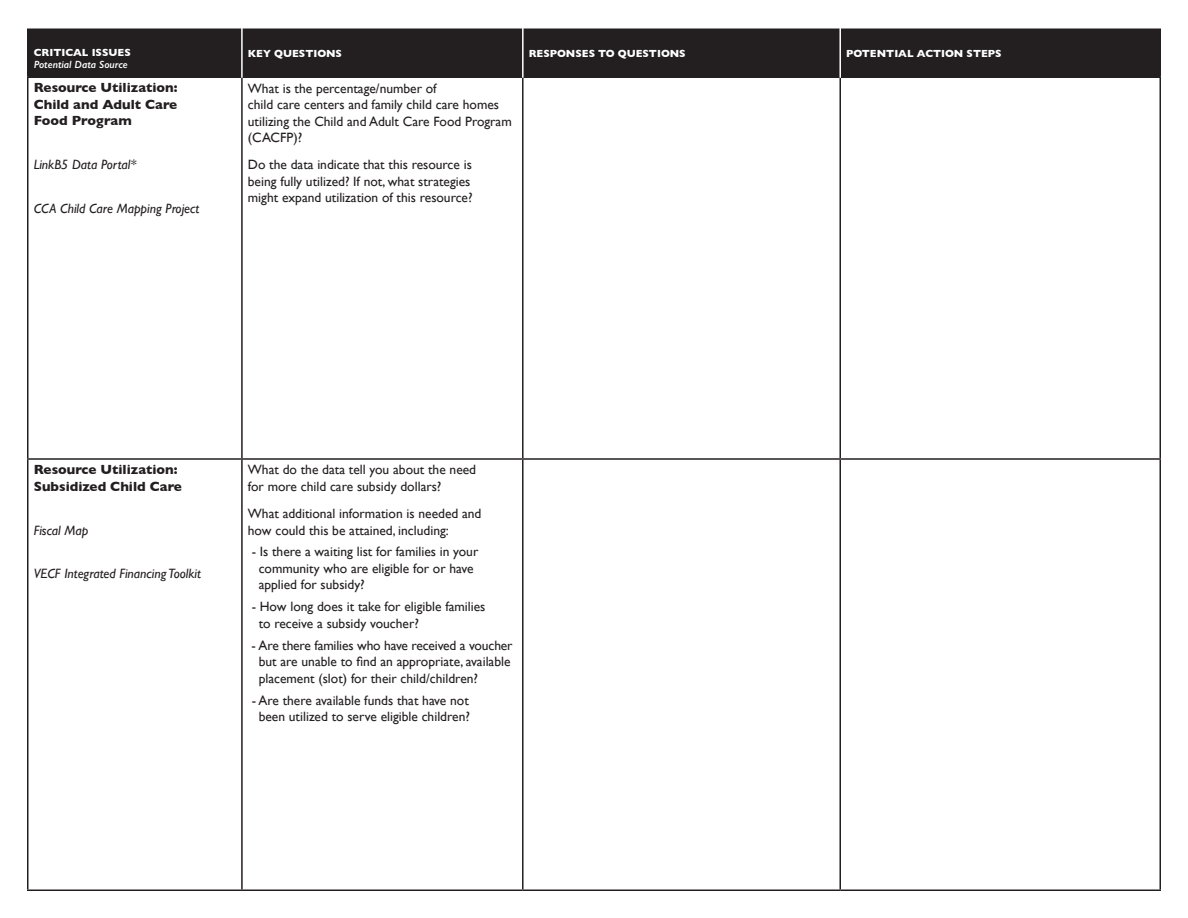
<style>
.page{position:relative;width:1188px;height:918px;background:#fff}
.page>*{position:absolute;margin:0;border:0;box-sizing:border-box;transform-origin:0 0}
.t1{font:13.5px/16.5px "Gill Sans";color:#231f20}
.t2{font:700 13.5px/16.5px "Gill Sans";color:#231f20;text-align:justify}
.t3{font:italic 13.5px "Gill Sans";color:#231f20}
.t4{font:700 10.5px "Gill Sans";color:#fff}
.t5{font:italic 600 10.5px "Gill Sans";color:#fff}
</style>
<div class="page">
<div style="left:28px;top:30px;width:1132px;height:46px;background:#231f20"></div>
<hr style="left:27px;top:30px;width:1px;height:46px;background:#231f20">
<hr style="left:27px;top:29px;width:215px;height:1px;background:#231f20">
<hr style="left:242px;top:29px;width:281px;height:1px;background:#231f20">
<hr style="left:523px;top:29px;width:317px;height:1px;background:#231f20">
<hr style="left:840px;top:29px;width:321px;height:1px;background:#231f20">
<hr style="left:1160px;top:30px;width:1px;height:46px;background:#231f20">
<hr style="left:27px;top:78px;width:1px;height:380px;background:#231f20">
<hr style="left:27px;top:76px;width:215px;height:2px;background:#231f20">
<hr style="left:241px;top:78px;width:2px;height:380px;background:#231f20">
<hr style="left:242px;top:76px;width:281px;height:2px;background:#231f20">
<hr style="left:522px;top:78px;width:2px;height:380px;background:#231f20">
<hr style="left:523px;top:76px;width:317px;height:2px;background:#231f20">
<hr style="left:839px;top:78px;width:2px;height:380px;background:#231f20">
<hr style="left:840px;top:76px;width:321px;height:2px;background:#231f20">
<hr style="left:1160px;top:78px;width:1px;height:380px;background:#231f20">
<hr style="left:27px;top:460px;width:1px;height:430px;background:#231f20">
<hr style="left:27px;top:458px;width:215px;height:2px;background:#231f20">
<hr style="left:27px;top:890px;width:215px;height:1px;background:#231f20">
<hr style="left:241px;top:460px;width:2px;height:430px;background:#231f20">
<hr style="left:242px;top:458px;width:281px;height:2px;background:#231f20">
<hr style="left:242px;top:890px;width:281px;height:1px;background:#231f20">
<hr style="left:522px;top:460px;width:2px;height:430px;background:#231f20">
<hr style="left:523px;top:458px;width:317px;height:2px;background:#231f20">
<hr style="left:523px;top:890px;width:317px;height:1px;background:#231f20">
<hr style="left:839px;top:460px;width:2px;height:430px;background:#231f20">
<hr style="left:840px;top:458px;width:321px;height:2px;background:#231f20">
<hr style="left:1160px;top:460px;width:1px;height:430px;background:#231f20">
<hr style="left:840px;top:890px;width:321px;height:1px;background:#231f20">
<hr style="left:241px;top:28px;width:2px;height:50px;background:#fff">
<hr style="left:522px;top:28px;width:2px;height:50px;background:#fff">
<hr style="left:839px;top:28px;width:2px;height:50px;background:#fff">
<p class="t4" style="left:34px;top:45px;width:99px">CRITICAL ISSUES</p>
<p class="t5" style="left:34px;top:58px;width:96px">Potential Data Source</p>
<p class="t2" style="left:34px;top:79px;width:145px">Resource Utilization:<br>Child and Adult Care Food Program</p>
<p class="t3" style="left:34px;top:157px;width:104px">LinkB5 Data Portal*</p>
<p class="t3" style="left:34px;top:201px;width:167px">CCA Child Care Mapping Project</p>
<p class="t4" style="left:248px;top:45px;width:96px">KEY QUESTIONS</p>
<p class="t4" style="left:529px;top:45px;width:158px">RESPONSES TO QUESTIONS</p>
<p class="t4" style="left:846px;top:45px;width:157px">POTENTIAL ACTION STEPS</p>
<p class="t1" style="left:248px;top:80px;width:265px">What is the percentage/number of<br>child care centers and family child care homes utilizing the Child and Adult Care Food Program (CACFP)?</p>
<p class="t1" style="left:248px;top:156px;width:226px">Do the data indicate that this resource is being fully utilized? If not, what strategies might expand utilization of this resource?</p>
<p class="t2" style="left:34px;top:461px;width:150px">Resource Utilization:<br>Subsidized Child Care</p>
<p class="t3" style="left:34px;top:522px;width:56px">Fiscal Map</p>
<p class="t3" style="left:34px;top:566px;width:169px">VECF Integrated Financing Toolkit</p>
<p class="t1" style="left:248px;top:461px;width:230px">What do the data tell you about the need for more child care subsidy dollars?</p>
<p class="t1" style="left:248px;top:505px;width:235px">What additional information is needed and how could this be attained, including:</p>
<p class="t1" style="left:259px;top:544px;width:221px;text-indent:-7px">- Is there a waiting list for families in your community who are eligible for or have applied for subsidy?</p>
<p class="t1" style="left:259px;top:598px;width:228px;text-indent:-7px">- How long does it take for eligible families to receive a subsidy voucher?</p>
<p class="t1" style="left:259px;top:637px;width:255px;text-indent:-7px">- Are there families who have received a voucher but are unable to find an appropriate, available placement (slot) for their child/children?</p>
<p class="t1" style="left:252px;top:692px;width:220px;text-align:center">- Are there available funds that have not been utilized to serve eligible children?</p>
</div>
